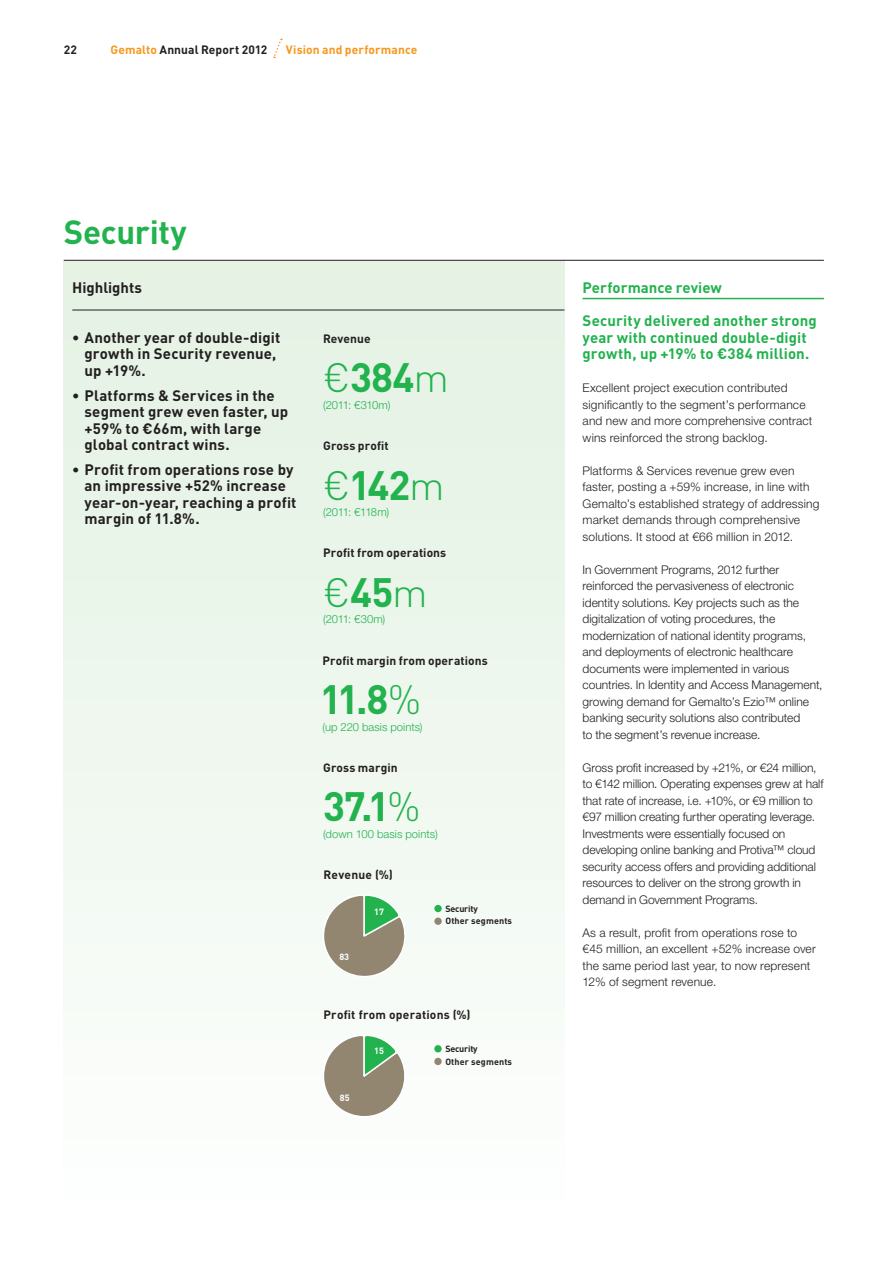
<style>
.page{position:relative;width:893px;height:1263px;background:#fff}
.page>*{position:absolute;margin:0;border:0;box-sizing:border-box;transform-origin:0 0}
._08_Pull_Out_Numbers{font:700 40.5px "DINOT";letter-spacing:-.03em;color:#22b24e}
._08_Pull_Out_Numbers-2{font:300 40.5px "DINOT";color:#22b24e}
._02_Page_Heading__H1{font:700 33px "DINOT";letter-spacing:-.01em;color:#22b24e}
._06_Body_Copy_Headin{font:700 15px/16.5px "DINOT";letter-spacing:.01em;color:#231f20}
._03_Stand_First__P_S{font:700 15px/16.5px "DINOT";letter-spacing:.01em;color:#22b24e}
._06_Body_Copy_Headin-2{font:700 15px "DINOT";color:#22b24e}
._04_Body_Copy__P{font:300 12px/16.5px "Helvetica Neue LT Std";color:#231f20}
._06_Body_Copy_Headin-3{font:700 12px "DINOT";letter-spacing:.01em;color:#231f20}
.t1{font:700 12px "DINOT";letter-spacing:.01em;color:#f7971d}
._08_Pull_Out_Numbers-3{font:300 11.25px "Helvetica Neue LT Std";letter-spacing:.005em;color:#22b24e}
._08_Pull_Out_Numbers-4{font:300 11.25px "Helvetica Neue LT Std";letter-spacing:-.035em;color:#22b24e}
._08_Pull_Out_Numbers-5{font:300 11.25px "Helvetica Neue LT Std";letter-spacing:-.045em;color:#22b24e}
.t2{font:700 9px/12.3px "DINOT";letter-spacing:.01em;color:#231f20}
.t3{font:700 9px "DINOT";color:#fff}
.s1{color:#f7971d}
.s2{font-weight:300}
.s3{font-weight:700}
</style>
<div class="page">
<div style="left:64px;top:260px;width:500px;height:949px;background:linear-gradient(to bottom,#e3f1e2,#fdfefd)"></div>
<hr style="left:72px;top:310px;width:492px;height:1px;background:#231f20">
<svg style="left:323px;top:1033px;width:89px;height:90px"></svg>
<svg style="left:323px;top:893px;width:89px;height:91px"></svg>
<div style="left:434px;top:905px;width:8px;height:7px;background:#22b24e;border-radius:50%"></div>
<div style="left:434px;top:917px;width:8px;height:8px;background:#938671;border-radius:50%"></div>
<div style="left:434px;top:1045px;width:8px;height:7px;background:#22b24e;border-radius:50%"></div>
<div style="left:434px;top:1058px;width:8px;height:7px;background:#938671;border-radius:50%"></div>
<hr style="left:583px;top:298px;width:241px;height:1px;background:#22b24e">
<svg style="left:273px;top:39px;width:9px;height:19px"></svg>
<hr style="left:64px;top:260px;width:760px;height:1px;background:#231f20">
<p class="_06_Body_Copy_Headin-3" style="left:64px;top:42px;width:15px">22</p>
<p class="_06_Body_Copy_Headin-3" style="left:111px;top:42px;width:158px"><span class="s1">Gemalto</span> Annual Report 2012</p>
<p class="t1" style="left:286px;top:42px;width:133px">Vision and performance</p>
<p class="_02_Page_Heading__H1" style="left:64px;top:209px;width:124px">Security</p>
<p class="_06_Body_Copy_Headin" style="left:72px;top:279px;width:71px">Highlights</p>
<p class="_06_Body_Copy_Headin" style="left:85px;top:328px;width:197px;text-indent:-12px">• Another year of double-digit growth in Security revenue, up +19%.</p>
<p class="_06_Body_Copy_Headin" style="left:85px;top:386px;width:205px;text-indent:-12px">• Platforms &amp; Services in the segment grew even faster, up +59% to €66m, with large global contract wins.</p>
<p class="_06_Body_Copy_Headin" style="left:85px;top:460px;width:214px;text-indent:-12px">• Profit from operations rose by an impressive +52% increase year-on-year, reaching a profit margin of 11.8%.</p>
<p class="_06_Body_Copy_Headin-3" style="left:323px;top:330px;width:49px">Revenue</p>
<p class="_08_Pull_Out_Numbers" style="left:323px;top:350px;width:127px"><span class="s2">€</span>384<span class="s2">m</span></p>
<p class="_08_Pull_Out_Numbers-4" style="left:323px;top:398px;width:69px">(2011: €310m)</p>
<p class="_06_Body_Copy_Headin-3" style="left:323px;top:438px;width:67px">Gross profit</p>
<p class="_08_Pull_Out_Numbers" style="left:323px;top:457px;width:123px"><span class="s2">€</span>142<span class="s2">m</span></p>
<p class="_08_Pull_Out_Numbers-5" style="left:323px;top:505px;width:68px">(2011: €118m)</p>
<p class="_06_Body_Copy_Headin-3" style="left:323px;top:545px;width:125px">Profit from operations</p>
<p class="_08_Pull_Out_Numbers-2" style="left:323px;top:564px;width:106px">€<span class="s3">45</span>m</p>
<p class="_08_Pull_Out_Numbers-3" style="left:323px;top:612px;width:64px">(2011: €30m)</p>
<p class="_06_Body_Copy_Headin-3" style="left:323px;top:652px;width:167px">Profit margin from operations</p>
<p class="_08_Pull_Out_Numbers" style="left:320px;top:672px;width:103px">11.8<span class="s2">%</span></p>
<p class="_08_Pull_Out_Numbers-3" style="left:323px;top:720px;width:102px">(up 220 basis points)</p>
<p class="_06_Body_Copy_Headin-3" style="left:323px;top:759px;width:76px">Gross margin</p>
<p class="_08_Pull_Out_Numbers" style="left:323px;top:779px;width:99px">37.1<span class="s2">%</span></p>
<p class="_08_Pull_Out_Numbers-3" style="left:323px;top:827px;width:116px">(down 100 basis points)</p>
<p class="_06_Body_Copy_Headin-3" style="left:324px;top:867px;width:71px">Revenue (%)</p>
<p class="t3" style="left:339px;top:951px;width:11px">83</p>
<p class="t3" style="left:374px;top:906px;width:11px">17</p>
<p class="t2" style="left:445px;top:902px;width:68px">Security<br>Other segments</p>
<p class="_06_Body_Copy_Headin-3" style="left:324px;top:1007px;width:149px">Profit from operations (%)</p>
<p class="t3" style="left:340px;top:1091px;width:11px">85</p>
<p class="t3" style="left:374px;top:1045px;width:11px">15</p>
<p class="t2" style="left:445px;top:1042px;width:68px">Security<br>Other segments</p>
<p class="_06_Body_Copy_Headin-2" style="left:583px;top:278px;width:141px">Performance review</p>
<p class="_03_Stand_First__P_S" style="left:583px;top:312px;width:236px">Security delivered another strong year with continued double-digit growth, up +19% to €384 million.</p>
<p class="_04_Body_Copy__P" style="left:583px;top:379px;width:231px">Excellent project execution contributed significantly to the segment’s performance and new and more comprehensive contract wins reinforced the strong backlog.</p>
<p class="_04_Body_Copy__P" style="left:583px;top:462px;width:238px">Platforms &amp; Services revenue grew even faster, posting a +59% increase, in line with Gemalto’s established strategy of addressing market demands through comprehensive solutions. It stood at €66 million in 2012.</p>
<p class="_04_Body_Copy__P" style="left:583px;top:561px;width:242px">In Government Programs, 2012 further reinforced the pervasiveness of electronic identity solutions. Key projects such as the digitalization of voting procedures, the modernization of national identity programs, and deployments of electronic healthcare documents were implemented in various countries. In Identity and Access Management, growing demand for Gemalto’s Ezio™ online banking security solutions also contributed<br>to the segment’s revenue increase.</p>
<p class="_04_Body_Copy__P" style="left:583px;top:759px;width:242px">Gross profit increased by +21%, or €24 million, to €142 million. Operating expenses grew at half that rate of increase, i.e. +10%, or €9 million to €97 million creating further operating leverage.<br>Investments were essentially focused on developing online banking and Protiva™ cloud security access offers and providing additional resources to deliver on the strong growth in demand in Government Programs.</p>
<p class="_04_Body_Copy__P" style="left:583px;top:924px;width:235px">As a result, profit from operations rose to €45 million, an excellent +52% increase over the same period last year, to now represent 12% of segment revenue.</p>
</div>
